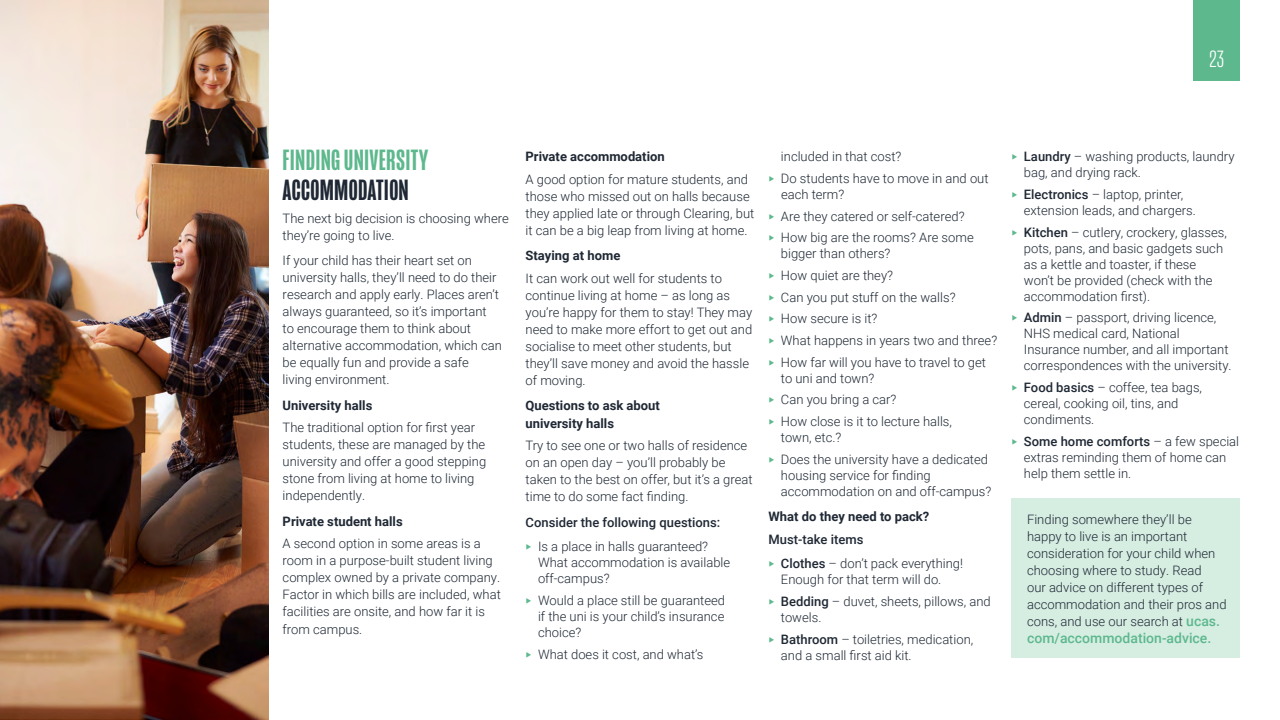
<style>
.page{position:relative;width:1280px;height:720px;background:#fff}
.page>*{position:absolute;margin:0;border:0;box-sizing:border-box;transform-origin:0 0}
.t1{font:500 30px "Mongoose";letter-spacing:.01em;color:#5db88d}
.t2{font:500 30px "Mongoose";letter-spacing:.01em;color:#1f2834}
.t3{font:300 24.1px "Mongoose";color:#fff}
.t4{font:500 14px "Roboto";color:#5db88d}
.t5{font:300 13px/17px "Roboto";color:#1f2834}
.t6{font:700 13px/17px "Roboto";color:#1f2834}
.t7{font:500 13px/24.5px "Roboto";color:#1f2834}
.s1{font-weight:300;color:#5db88d}
.s2{font-weight:300}
.s3{color:#5db88d}
.s4{font-weight:500}
.s5{font-weight:500;font-size:14px;color:#5db88d}
</style>
<div class="page">
<img style="left:0;top:0;width:268px;height:720px">
<div style="left:1012px;top:498px;width:228px;height:160px;background:#d6ede2"></div>
<div style="left:1193px;top:0;width:47px;height:81px;background:#5db88d"></div>
<h2 class="t3" style="left:1210px;top:45px;width:16px">23</h2>
<h1 class="t1" style="left:283px;top:143px;width:147px">FINDING UNIVERSITY</h1>
<h1 class="t2" style="left:283px;top:173px;width:128px">ACCOMMODATION</h1>
<p class="t5" style="left:283px;top:209px;width:228px">The next big decision is choosing where they’re going to live.</p>
<p class="t5" style="left:283px;top:251px;width:221px">If your child has their heart set on university halls, they’ll need to do their research and apply early. Places aren’t always guaranteed, so it’s important<br>to encourage them to think about alternative accommodation, which can be equally fun and provide a safe<br>living environment.</p>
<p class="t6" style="left:283px;top:396px;width:91px">University halls</p>
<p class="t5" style="left:283px;top:419px;width:205px">The traditional option for first year students, these are managed by the university and offer a good stepping stone from living at home to living independently.</p>
<p class="t6" style="left:283px;top:512px;width:122px">Private student halls</p>
<p class="t5" style="left:283px;top:535px;width:220px">A second option in some areas is a room in a purpose-built student living complex owned by a private company.<br>Factor in which bills are included, what facilities are onsite, and how far it is from campus.</p>
<p class="t6" style="left:526px;top:148px;width:141px">Private accommodation</p>
<p class="t5" style="left:526px;top:170px;width:230px">A good option for mature students, and those who missed out on halls because they applied late or through Clearing, but it can be a big leap from living at home.</p>
<p class="t6" style="left:526px;top:247px;width:96px">Staying at home</p>
<p class="t5" style="left:526px;top:269px;width:228px">It can work out well for students to continue living at home – as long as you’re happy for them to stay! They may need to make more effort to get out and socialise to meet other students, but they’ll save money and avoid the hassle of moving.</p>
<p class="t6" style="left:526px;top:397px;width:136px">Questions to ask about university halls</p>
<p class="t5" style="left:526px;top:437px;width:229px">Try to see one or two halls of residence on an open day – you’ll probably be taken to the best on offer, but it’s a great time to do some fact finding.</p>
<p class="t7" style="left:526px;top:509px;width:196px">Consider the following questions: <span class="s1">‣</span> <span class="s2">Is a place in halls guaranteed?</span></p>
<p class="t5" style="left:538px;top:554px;width:194px;line-height:16px">What accommodation is available off-campus?</p>
<p class="t5" style="left:538px;top:592px;width:189px;line-height:16px;text-align:justify;text-indent:-12px"><span class="s3">‣</span> Would a place still be guaranteed if the uni is your child’s insurance choice?</p>
<p class="t5" style="left:526px;top:645px;width:179px"><span class="s3">‣</span> What does it cost, and what’s</p>
<p class="t5" style="left:769px;top:145px;width:222px;line-height:21.7px;text-indent:12px">included in that cost?<br><span class="s3">‣</span> Do students have to move in and out</p>
<p class="t5" style="left:769px;top:183px;width:207px;line-height:21.7px;text-indent:12px">each term?<br><span class="s3">‣</span> Are they catered or self-catered? <span class="s3">‣</span> How big are the rooms? Are some</p>
<p class="t5" style="left:769px;top:242px;width:230px;line-height:21.7px;text-indent:12px">bigger than others?<br><span class="s3">‣</span> How quiet are they?<br><span class="s3">‣</span> Can you put stuff on the walls?<br><span class="s3">‣</span> How secure is it?<br><span class="s3">‣</span> What happens in years two and three? <span class="s3">‣</span> How far will you have to travel to get</p>
<p class="t5" style="left:769px;top:367px;width:185px;line-height:21.7px;text-indent:12px">to uni and town?<br><span class="s3">‣</span> Can you bring a car?<br><span class="s3">‣</span> How close is it to lecture halls,</p>
<p class="t5" style="left:769px;top:426px;width:221px;line-height:21.7px;text-indent:12px">town, etc.?<br><span class="s3">‣</span> Does the university have a dedicated</p>
<p class="t5" style="left:781px;top:466px;width:212px;line-height:16px">housing service for finding accommodation on and off-campus?</p>
<p class="t6" style="left:769px;top:507px;width:162px">What do they need to pack?</p>
<p class="t7" style="left:769px;top:526px;width:196px">Must-take items<br><span class="s1">‣</span> Clothes <span class="s2">– don’t pack everything!</span></p>
<p class="t5" style="left:769px;top:568px;width:224px;line-height:21.7px;text-indent:12px">Enough for that term will do.<br><span class="s3">‣</span> <span class="s4">Bedding</span> – duvet, sheets, pillows, and</p>
<p class="t5" style="left:769px;top:606px;width:206px;line-height:21.7px;text-indent:12px">towels.<br><span class="s3">‣</span> <span class="s4">Bathroom</span> – toiletries, medication,</p>
<p class="t5" style="left:781px;top:646px;width:132px">and a small first aid kit.</p>
<p class="t5" style="left:1024px;top:148px;width:212px;line-height:16px;text-indent:-12px"><span class="s3">‣</span> <span class="s4">Laundry</span> – washing products, laundry bag, and drying rack.</p>
<p class="t5" style="left:1024px;top:186px;width:173px;line-height:16px;text-indent:-12px"><span class="s3">‣</span> <span class="s4">Electronics</span> – laptop, printer, extension leads, and chargers.</p>
<p class="t5" style="left:1024px;top:223px;width:204px;line-height:16px;text-indent:-12px"><span class="s3">‣</span> <span class="s4">Kitchen</span> – cutlery, crockery, glasses, pots, pans, and basic gadgets such as a kettle and toaster, if these won’t be provided (check with the accommodation first).</p>
<p class="t5" style="left:1024px;top:309px;width:209px;line-height:16px;text-indent:-12px"><span class="s3">‣</span> <span class="s4">Admin</span> – passport, driving licence, NHS medical card, National Insurance number, and all important correspondences with the university.</p>
<p class="t5" style="left:1024px;top:379px;width:180px;line-height:16px;text-indent:-12px"><span class="s3">‣</span> <span class="s4">Food basics</span> – coffee, tea bags, cereal, cooking oil, tins, and condiments.</p>
<p class="t5" style="left:1024px;top:433px;width:217px;line-height:16px;text-indent:-12px"><span class="s3">‣</span> <span class="s4">Some home comforts</span> – a few special extras reminding them of home can help them settle in.</p>
<p class="t5" style="left:1027px;top:510px;width:201px">Finding somewhere they’ll be happy to live is an important consideration for your child when choosing where to study. Read<br>our advice on different types of accommodation and their pros and cons, and use our search at <span class="s5">ucas.</span></p>
<p class="t4" style="left:1027px;top:628px;width:186px">com/accommodation-advice.</p>
</div>
